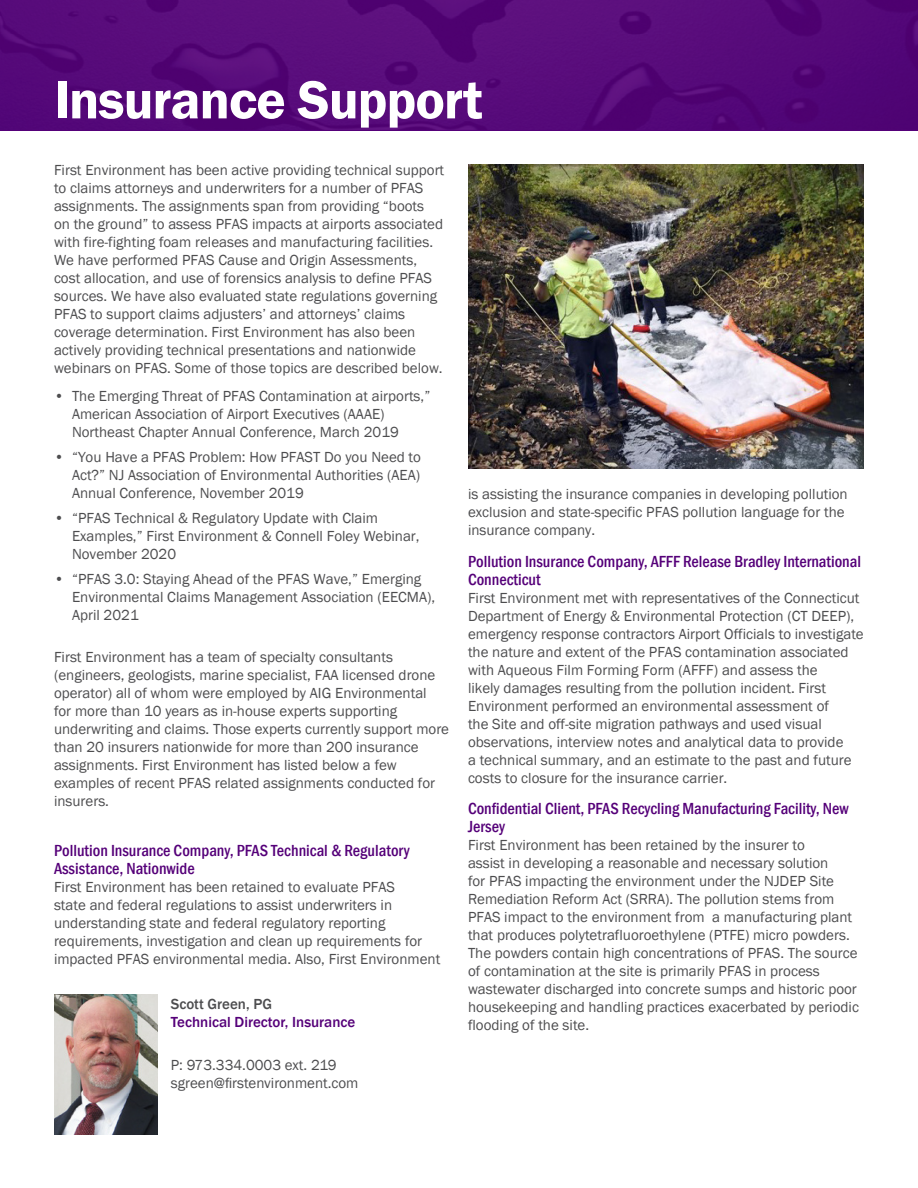
<style>
.page{position:relative;width:918px;height:1188px;background:#fff}
.page>*{position:absolute;margin:0;border:0;box-sizing:border-box;transform-origin:0 0}
.t1{font:600 55.5px "Franklin Gothic";letter-spacing:-.02em;color:#fff}
.t2{font:500 condensed 16.5px/18px "Franklin Gothic";color:#550079}
.t3{font:15px/18px "Franklin Gothic";color:#4d4d4f}
.t4{font:500 15px "Franklin Gothic";color:#550079}
.t5{font:500 15px "Franklin Gothic";color:#4d4d4f}
</style>
<div class="page">
<img style="left:0;top:0;width:918px;height:130px">
<img style="left:54px;top:995px;width:103px;height:139px">
<img style="left:468px;top:164px;width:396px;height:305px">
<h1 class="t1" style="left:54px;top:66px;width:430px">Insurance Support</h1>
<p class="t3" style="left:54px;top:161px;width:392px">First Environment has been active providing technical support to claims attorneys and underwriters for a number of PFAS assignments. The assignments span from providing “boots<br>on the ground” to assess PFAS impacts at airports associated with fire-fighting foam releases and manufacturing facilities.<br>We have performed PFAS Cause and Origin Assessments, cost allocation, and use of forensics analysis to define PFAS sources. We have also evaluated state regulations governing PFAS to support claims adjusters’ and attorneys’ claims coverage determination. First Environment has also been actively providing technical presentations and nationwide webinars on PFAS. Some of those topics are described below.</p>
<p class="t3" style="left:72px;top:388px;width:360px;text-indent:-18px">• The Emerging Threat of PFAS Contamination at airports,”<br>American Association of Airport Executives (AAAE)<br>Northeast Chapter Annual Conference, March 2019</p>
<p class="t3" style="left:72px;top:449px;width:351px;text-align:justify;text-indent:-18px">• “You Have a PFAS Problem: How PFAST Do you Need to Act?” NJ Association of Environmental Authorities (AEA)<br>Annual Conference, November 2019</p>
<p class="t3" style="left:72px;top:509px;width:349px;text-indent:-18px">• “PFAS Technical &amp; Regulatory Update with Claim<br>Examples,” First Environment &amp; Connell Foley Webinar,<br>November 2020</p>
<p class="t3" style="left:72px;top:570px;width:365px;text-indent:-18px">• “PFAS 3.0: Staying Ahead of the PFAS Wave,” Emerging<br>Environmental Claims Management Association (EECMA),<br>April 2021</p>
<p class="t3" style="left:54px;top:649px;width:397px">First Environment has a team of specialty consultants (engineers, geologists, marine specialist, FAA licensed drone operator) all of whom were employed by AIG Environmental<br>for more than 10 years as in-house experts supporting underwriting and claims. Those experts currently support more than 20 insurers nationwide for more than 200 insurance assignments. First Environment has listed below a few examples of recent PFAS related assignments conducted for insurers.</p>
<p class="t2" style="left:54px;top:841px;width:357px">Pollution Insurance Company, PFAS Technical &amp; Regulatory<br>Assistance, Nationwide</p>
<p class="t3" style="left:54px;top:878px;width:388px">First Environment has been retained to evaluate PFAS<br>state and federal regulations to assist underwriters in understanding state and federal regulatory reporting requirements, investigation and clean up requirements for impacted PFAS environmental media. Also, First Environment</p>
<p class="t3" style="left:468px;top:486px;width:381px">is assisting the insurance companies in developing pollution exclusion and state-specific PFAS pollution language for the insurance company.</p>
<p class="t2" style="left:468px;top:552px;width:395px">Pollution Insurance Company, AFFF Release Bradley International<br>Connecticut</p>
<p class="t3" style="left:468px;top:589px;width:397px">First Environment met with representatives of the Connecticut Department of Energy &amp; Environmental Protection (CT DEEP), emergency response contractors Airport Officials to investigate the nature and extent of the PFAS contamination associated with Aqueous Film Forming Form (AFFF) and assess the<br>likely damages resulting from the pollution incident. First Environment performed an environmental assessment of<br>the Site and off-site migration pathways and used visual observations, interview notes and analytical data to provide<br>a technical summary, and an estimate to the past and future costs to closure for the insurance carrier.</p>
<p class="t2" style="left:468px;top:800px;width:382px">Confidential Client, PFAS Recycling Manufacturing Facility, New<br>Jersey</p>
<p class="t3" style="left:468px;top:837px;width:393px">First Environment has been retained by the insurer to<br>assist in developing a reasonable and necessary solution<br>for PFAS impacting the environment under the NJDEP Site Remediation Reform Act (SRRA). The pollution stems from PFAS impact to the environment from a manufacturing plant that produces polytetrafluoroethylene (PTFE) micro powders.<br>The powders contain high concentrations of PFAS. The source of contamination at the site is primarily PFAS in process wastewater discharged into concrete sumps and historic poor housekeeping and handling practices exacerbated by periodic flooding of the site.</p>
<p class="t5" style="left:171px;top:995px;width:103px">Scott Green, PG</p>
<p class="t4" style="left:171px;top:1013px;width:186px">Technical Director, Insurance</p>
<p class="t3" style="left:171px;top:1056px;width:189px">P: 973.334.0003 ext. 219 sgreen@firstenvironment.com</p>
</div>
